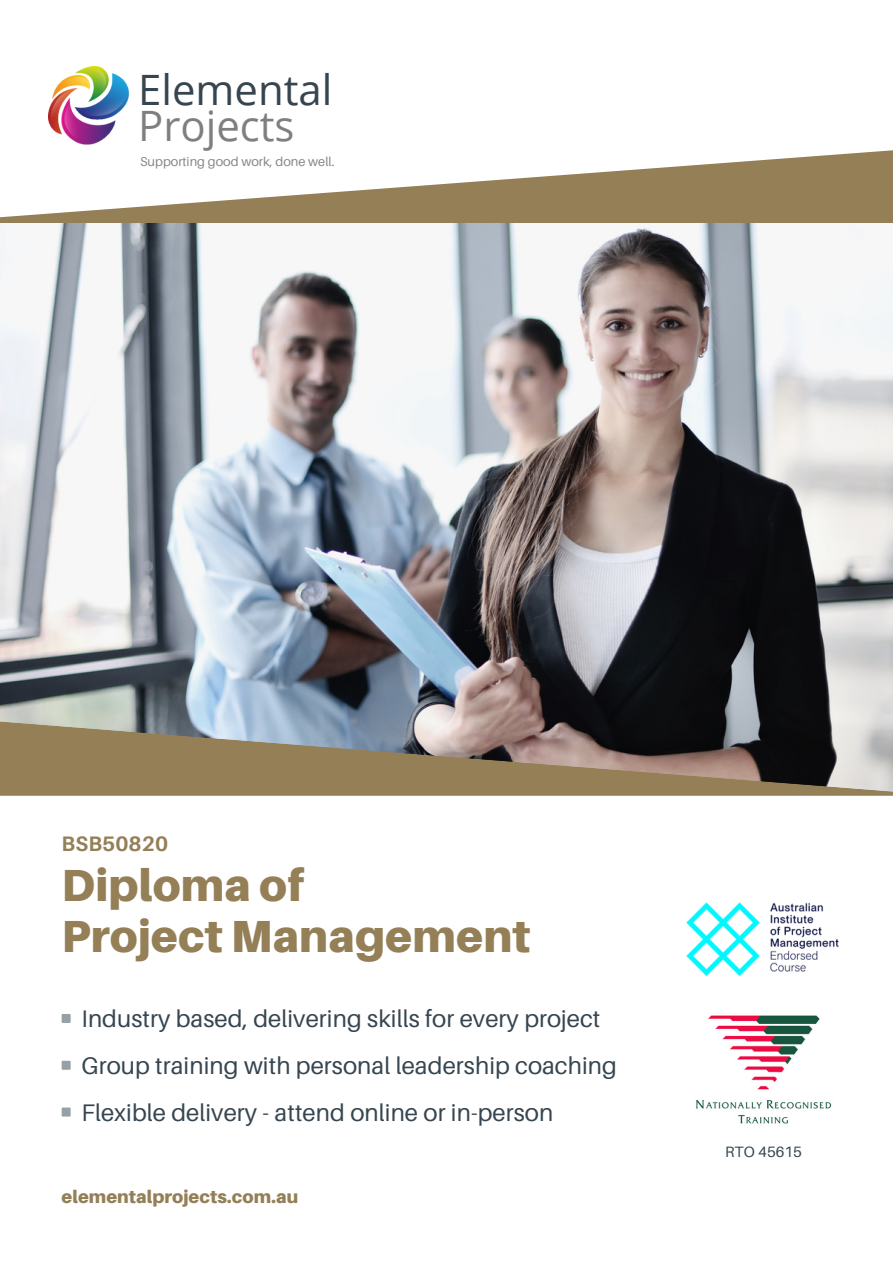
<style>
.page{position:relative;width:893px;height:1264px;background:#fff}
.page>*{position:absolute;margin:0;border:0;box-sizing:border-box;transform-origin:0 0}
.t1{font:900 45px "Aileron";letter-spacing:.005em;color:#947f57}
.t2{font:41.85px/35.7px "Open Sans";color:#36454f}
.t3{font:24px "Aileron";letter-spacing:.005em;color:#36454f}
.t4{font:700 21px "Aileron";letter-spacing:.005em;color:#947f57}
.t5{font:900 18px "Aileron";letter-spacing:.005em;color:#947f57}
.t6{font:15px "Aileron";letter-spacing:.005em;color:#36454f}
.t7{font:12.75px "Aileron";color:#7f7f7f}
.s1{color:#7f7f7f}
</style>
<div class="page">
<svg style="left:0;top:150px;width:892px;height:74px;fill:#947f57"></svg>
<img style="left:0;top:224px;width:892px;height:496px">
<img style="left:49px;top:66px;width:80px;height:79px">
<svg style="left:0;top:720px;width:892px;height:75px;background:#877a67"></svg>
<div style="left:62px;top:1013px;width:9px;height:9px;background:#95a0a7"></div>
<div style="left:62px;top:1107px;width:9px;height:9px;background:#95a0a7"></div>
<div style="left:62px;top:1060px;width:9px;height:9px;background:#95a0a7"></div>
<img style="left:696px;top:1015px;width:136px;height:109px">
<img style="left:686px;top:902px;width:153px;height:75px">
<p class="t2" style="left:138px;top:71px;width:196px">Elemental<br><span class="s1">Projects</span></p>
<p class="t7" style="left:140px;top:154px;width:196px">Supporting good work, done well.</p>
<p class="t4" style="left:62px;top:830px;width:108px">BSB50820</p>
<p class="t1" style="left:62px;top:856px;width:244px">Diploma of</p>
<p class="t1" style="left:62px;top:908px;width:470px">Project Management</p>
<p class="t3" style="left:82px;top:1003px;width:520px">Industry based, delivering skills for every project</p>
<p class="t3" style="left:82px;top:1050px;width:537px">Group training with personal leadership coaching</p>
<p class="t3" style="left:82px;top:1097px;width:473px">Flexible delivery - attend online or in-person</p>
<p class="t5" style="left:62px;top:1185px;width:238px">elementalprojects.com.au</p>
<p class="t6" style="left:725px;top:1142px;width:78px">RTO 45615</p>
</div>
